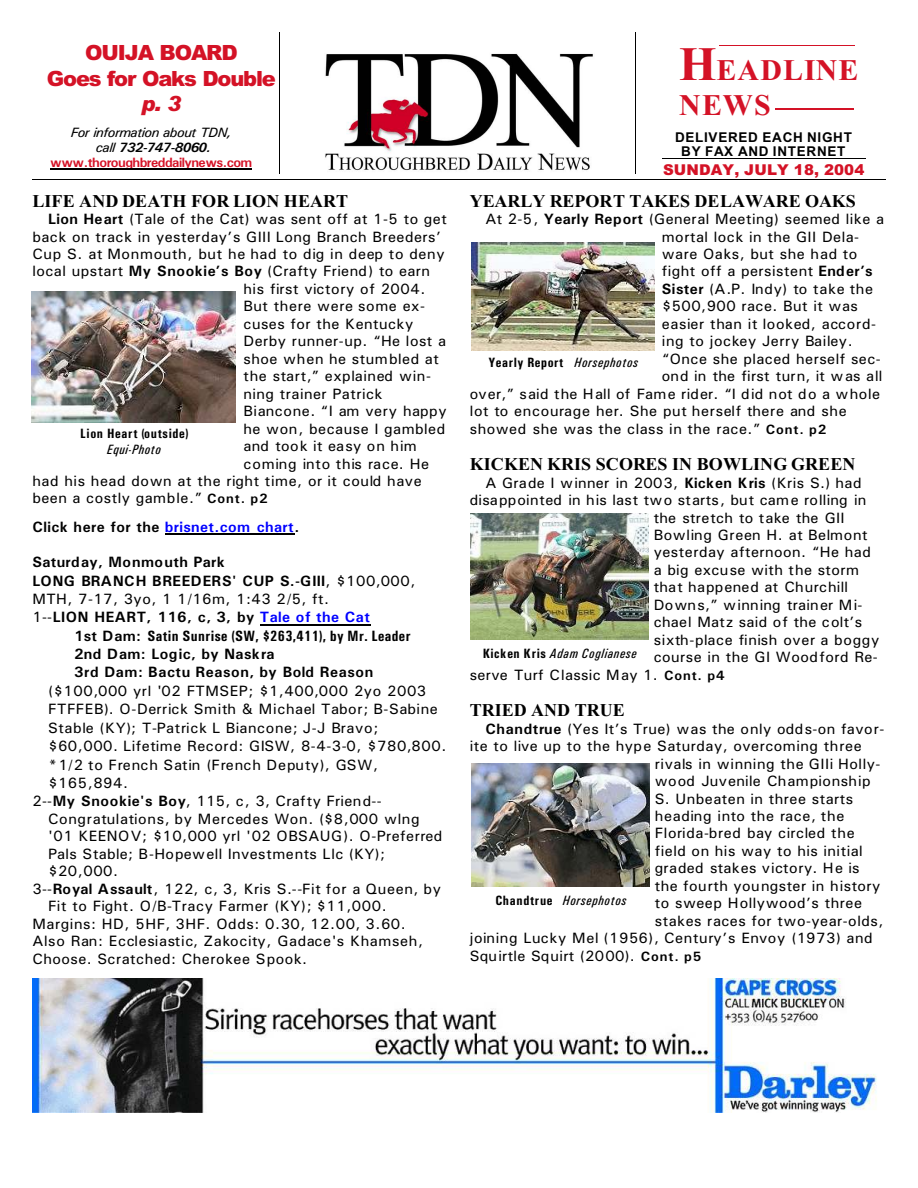
<style>
.page{position:relative;width:918px;height:1188px;background:#fff}
.page>*{position:absolute;margin:0;border:0;box-sizing:border-box;transform-origin:0 0}
.t1{font:700 30px/34.5px "Times New Roman";letter-spacing:.035em;color:#d41226}
.t2{font:900 21px/25.2px "Arial";letter-spacing:-.055em;color:#d41226;text-align:center}
.t3{font:italic 900 21px "Arial";color:#d41226}
.t4{font:700 18px "Times New Roman";letter-spacing:.005em;color:#000}
.t5{font:15px "Univers";letter-spacing:.03em;color:#000}
.t6{font:15px "Univers";letter-spacing:.01em;color:#000}
.t7{font:700 15px/18.5px "Univers";letter-spacing:.03em;color:#000}
.t8{font:700 15px "Univers Condensed";letter-spacing:.025em;color:#000}
.t9{font:15px "Univers";letter-spacing:.06em;color:#000}
.t10{font:15px "Univers";letter-spacing:.055em;color:#000}
.t11{font:900 15px "Arial";letter-spacing:.01em;color:#d41226}
.t12{font:700 13.5px/15px "Univers";letter-spacing:-.04em;color:#d41226;text-align:center}
.t13{font:italic 13.5px "Univers Condensed";letter-spacing:.045em;color:#000}
.t14{font:700 13.5px "Univers Condensed";letter-spacing:.045em;color:#000}
.t15{font:700 13.5px/13.8px "Arial";letter-spacing:.055em;color:#000;text-align:center}
.s1{font-size:48px}
.s2{font-weight:400;font-style:italic;color:#000}
.s3{font-style:italic;color:#000}
.s4{font-weight:700}
.s5{font-weight:700;font-size:13.5px}
.s6{color:#00f}
.s7{font-weight:400}
.s8{font-family:"Univers"}
.s9{font-weight:400;font-style:italic}
.s10{font-weight:700;font-style:normal}
</style>
<div class="page">
<img style="left:325px;top:53px;width:268px;height:118px">
<hr style="left:50px;top:169px;width:201px;height:1px;background:#000">
<hr style="left:662px;top:158px;width:204px;height:1px;background:#000">
<hr style="left:719px;top:45px;width:136px;height:1px;background:#d41226">
<hr style="left:776px;top:109px;width:78px;height:1px;background:#d41226">
<hr style="left:32px;top:179px;width:853px;height:1px;background:#000">
<hr style="left:280px;top:32px;width:1px;height:142px;background:#000">
<hr style="left:635px;top:32px;width:1px;height:142px;background:#000">
<img style="left:32px;top:979px;width:845px;height:133px">
<img style="left:31px;top:292px;width:204px;height:130px">
<img style="left:471px;top:243px;width:183px;height:108px">
<img style="left:470px;top:513px;width:179px;height:126px">
<img style="left:471px;top:763px;width:179px;height:123px">
<hr style="left:165px;top:534px;width:129px;height:1px;background:#000">
<hr style="left:260px;top:624px;width:110px;height:1px;background:#000">
<h2 class="t2" style="left:47px;top:43px;width:230px">OUIJA BOARD<br>Goes for Oaks Double</h2>
<h2 class="t3" style="left:142px;top:95px;width:41px">p. 3</h2>
<h1 class="t1" style="left:679px;top:56px;width:181px"><span class="s1">H</span>EADLINE<br>NEWS</h1>
<p class="t12" style="left:50px;top:126px;width:204px"><span class="s2">For information about TDN,<br>call</span> <span class="s3">732-747-8060. </span>www.thoroughbreddailynews.com</p>
<p class="t15" style="left:675px;top:132px;width:178px">DELIVERED EACH NIGHT<br>BY FAX AND INTERNET</p>
<p class="t11" style="left:663px;top:165px;width:203px">SUNDAY, JULY 18, 2004</p>
<p class="t4" style="left:32px;top:195px;width:317px">LIFE AND DEATH FOR LION HEART</p>
<p class="t5" style="left:48px;top:214px;width:400px"><span class="s4">Lion Heart</span> (Tale of the Cat) was sent off at 1-5 to get</p>
<p class="t5" style="left:32px;top:231px;width:410px">back on track in yesterday’s GIII Long Branch Breeders’</p>
<p class="t5" style="left:32px;top:249px;width:414px">Cup S. at Monmouth, but he had to dig in deep to deny</p>
<p class="t5" style="left:32px;top:266px;width:399px">local upstart <span class="s4">My Snookie’s Boy</span> (Crafty Friend) to earn</p>
<p class="t5" style="left:244px;top:284px;width:183px">his first victory of 2004.</p>
<p class="t5" style="left:244px;top:301px;width:183px">But there were some ex-</p>
<p class="t5" style="left:244px;top:319px;width:171px">cuses for the Kentucky</p>
<p class="t5" style="left:244px;top:336px;width:204px">Derby runner-up. “He lost a</p>
<p class="t5" style="left:244px;top:353px;width:197px">shoe when he stumbled at</p>
<p class="t5" style="left:244px;top:371px;width:189px">the start,” explained win-</p>
<p class="t5" style="left:244px;top:388px;width:141px">ning trainer Patrick</p>
<p class="t5" style="left:244px;top:406px;width:205px">Biancone. “I am very happy</p>
<p class="t5" style="left:244px;top:423px;width:203px">he won, because I gambled</p>
<p class="t6" style="left:244px;top:441px;width:175px">and took it easy on him</p>
<p class="t10" style="left:244px;top:458px;width:187px">coming into this race. He</p>
<p class="t5" style="left:32px;top:476px;width:391px">had his head down at the right time, or it could have</p>
<p class="t5" style="left:32px;top:493px;width:237px">been a costly gamble.” <span class="s5">Cont. p2</span></p>
<p class="t7" style="left:32px;top:519px;width:269px">Click here for the <span class="s6">brisnet.com chart</span>.</p>
<p class="t7" style="left:32px;top:554px;width:385px">Saturday, Monmouth Park<br>LONG BRANCH BREEDERS' CUP S.-GIII<span class="s7">, $100,000, MTH, 7-17, 3yo, 1 1/16m, 1:43 2/5, ft.<br>1--</span>LION HEART, 116, c, 3, by <span class="s6">Tale of the Cat</span></p>
<p class="t8" style="left:74px;top:630px;width:338px"><span class="s8">1st Dam:</span> Satin Sunrise (SW, $263,411), by Mr. Leader</p>
<p class="t7" style="left:74px;top:646px;width:301px">2nd Dam: Logic, by Naskra<br>3rd Dam: Bactu Reason, by Bold Reason</p>
<p class="t5" style="left:48px;top:685px;width:380px">($100,000 yrl '02 FTMSEP; $1,400,000 2yo 2003</p>
<p class="t5" style="left:48px;top:704px;width:391px">FTFFEB). O-Derrick Smith &amp; Michael Tabor; B-Sabine</p>
<p class="t5" style="left:48px;top:722px;width:332px">Stable (KY); T-Patrick L Biancone; J-J Bravo;</p>
<p class="t5" style="left:48px;top:741px;width:400px">$60,000. Lifetime Record: GISW, 8-4-3-0, $780,800.</p>
<p class="t9" style="left:48px;top:759px;width:332px">*1/2 to French Satin (French Deputy), GSW,</p>
<p class="t5" style="left:48px;top:778px;width:82px">$165,894.</p>
<p class="t5" style="left:32px;top:796px;width:351px">2--<span class="s4">My Snookie's Boy</span>, 115, c, 3, Crafty Friend--</p>
<p class="t5" style="left:48px;top:814px;width:373px">Congratulations, by Mercedes Won. ($8,000 wlng</p>
<p class="t5" style="left:48px;top:831px;width:396px">'01 KEENOV; $10,000 yrl '02 OBSAUG). O-Preferred</p>
<p class="t5" style="left:48px;top:848px;width:339px">Pals Stable; B-Hopewell Investments Llc (KY);</p>
<p class="t5" style="left:48px;top:866px;width:72px">$20,000.</p>
<p class="t5" style="left:32px;top:883px;width:410px">3--<span class="s4">Royal Assault</span>, 122, c, 3, Kris S.--Fit for a Queen, by</p>
<p class="t5" style="left:48px;top:901px;width:340px">Fit to Fight. O/B-Tracy Farmer (KY); $11,000.</p>
<p class="t5" style="left:32px;top:918px;width:375px">Margins: HD, 5HF, 3HF. Odds: 0.30, 12.00, 3.60.</p>
<p class="t5" style="left:32px;top:936px;width:392px">Also Ran: Ecclesiastic, Zakocity, Gadace's Khamseh,</p>
<p class="t5" style="left:32px;top:953px;width:276px">Choose. Scratched: Cherokee Spook.</p>
<p class="t14" style="left:80px;top:429px;width:110px">Lion Heart (outside)</p>
<p class="t13" style="left:107px;top:445px;width:55px">Equi-Photo</p>
<p class="t4" style="left:470px;top:195px;width:388px">YEARLY REPORT TAKES DELAWARE OAKS</p>
<p class="t5" style="left:485px;top:214px;width:400px">At 2-5, <span class="s4">Yearly Report</span> (General Meeting) seemed like a</p>
<p class="t5" style="left:662px;top:231px;width:199px">mortal lock in the GII Dela-</p>
<p class="t5" style="left:662px;top:249px;width:197px">ware Oaks, but she had to</p>
<p class="t5" style="left:662px;top:266px;width:212px">fight off a persistent <span class="s4">Ender’s</span></p>
<p class="t5" style="left:662px;top:284px;width:213px"><span class="s4">Sister</span> (A.P. Indy) to take the</p>
<p class="t5" style="left:662px;top:301px;width:198px">$500,900 race. But it was</p>
<p class="t5" style="left:662px;top:319px;width:216px">easier than it looked, accord-</p>
<p class="t5" style="left:662px;top:336px;width:192px">ing to jockey Jerry Bailey.</p>
<p class="t5" style="left:662px;top:353px;width:221px">“Once she placed herself sec-</p>
<p class="t6" style="left:662px;top:371px;width:222px">ond in the first turn, it was all</p>
<p class="t6" style="left:470px;top:388px;width:412px">over,” said the Hall of Fame rider. “I did not do a whole</p>
<p class="t5" style="left:470px;top:406px;width:378px">lot to encourage her. She put herself there and she</p>
<p class="t5" style="left:470px;top:423px;width:358px">showed she was the class in the race.” <span class="s5">Cont. p2</span></p>
<p class="t4" style="left:470px;top:458px;width:387px">KICKEN KRIS SCORES IN BOWLING GREEN</p>
<p class="t5" style="left:485px;top:477px;width:378px">A Grade I winner in 2003, <span class="s4">Kicken Kris</span> (Kris S.) had</p>
<p class="t6" style="left:470px;top:495px;width:398px">disappointed in his last two starts, but came rolling in</p>
<p class="t6" style="left:654px;top:512px;width:192px">the stretch to take the GII</p>
<p class="t5" style="left:654px;top:530px;width:215px">Bowling Green H. at Belmont</p>
<p class="t5" style="left:654px;top:547px;width:219px">yesterday afternoon. “He had</p>
<p class="t5" style="left:654px;top:565px;width:207px">a big excuse with the storm</p>
<p class="t6" style="left:654px;top:582px;width:196px">that happened at Churchill</p>
<p class="t6" style="left:654px;top:600px;width:210px">Downs,” winning trainer Mi-</p>
<p class="t5" style="left:654px;top:617px;width:210px">chael Matz said of the colt’s</p>
<p class="t5" style="left:654px;top:634px;width:227px">sixth-place finish over a boggy</p>
<p class="t5" style="left:654px;top:652px;width:226px">course in the GI Woodford Re-</p>
<p class="t5" style="left:470px;top:669px;width:256px">serve Turf Classic May 1. <span class="s5">Cont. p4</span></p>
<p class="t4" style="left:470px;top:704px;width:156px">TRIED AND TRUE</p>
<p class="t5" style="left:485px;top:723px;width:401px"><span class="s4">Chandtrue</span> (Yes It’s True) was the only odds-on favor-</p>
<p class="t5" style="left:470px;top:741px;width:393px">ite to live up to the hype Saturday, overcoming three</p>
<p class="t5" style="left:655px;top:758px;width:227px">rivals in winning the GIIi Holly-</p>
<p class="t6" style="left:655px;top:776px;width:217px">wood Juvenile Championship</p>
<p class="t5" style="left:655px;top:793px;width:200px">S. Unbeaten in three starts</p>
<p class="t5" style="left:655px;top:811px;width:191px">heading into the race, the</p>
<p class="t5" style="left:655px;top:828px;width:201px">Florida-bred bay circled the</p>
<p class="t5" style="left:655px;top:846px;width:209px">field on his way to his initial</p>
<p class="t6" style="left:655px;top:863px;width:206px">graded stakes victory. He is</p>
<p class="t5" style="left:655px;top:880px;width:227px">the fourth youngster in history</p>
<p class="t5" style="left:655px;top:898px;width:209px">to sweep Hollywood’s three</p>
<p class="t5" style="left:655px;top:915px;width:230px">stakes races for two-year-olds,</p>
<p class="t5" style="left:470px;top:933px;width:405px">joining Lucky Mel (1956), Century’s Envoy (1973) and</p>
<p class="t5" style="left:470px;top:950px;width:233px">Squirtle Squirt (2000). <span class="s5">Cont. p5</span></p>
<p class="t14" style="left:488px;top:358px;width:151px">Yearly Report <span class="s9">Horsephotos</span></p>
<p class="t13" style="left:483px;top:648px;width:155px"><span class="s10">Kicken Kris</span> Adam Coglianese</p>
<p class="t13" style="left:495px;top:896px;width:133px"><span class="s10">Chandtrue</span> Horsephotos</p>
</div>
